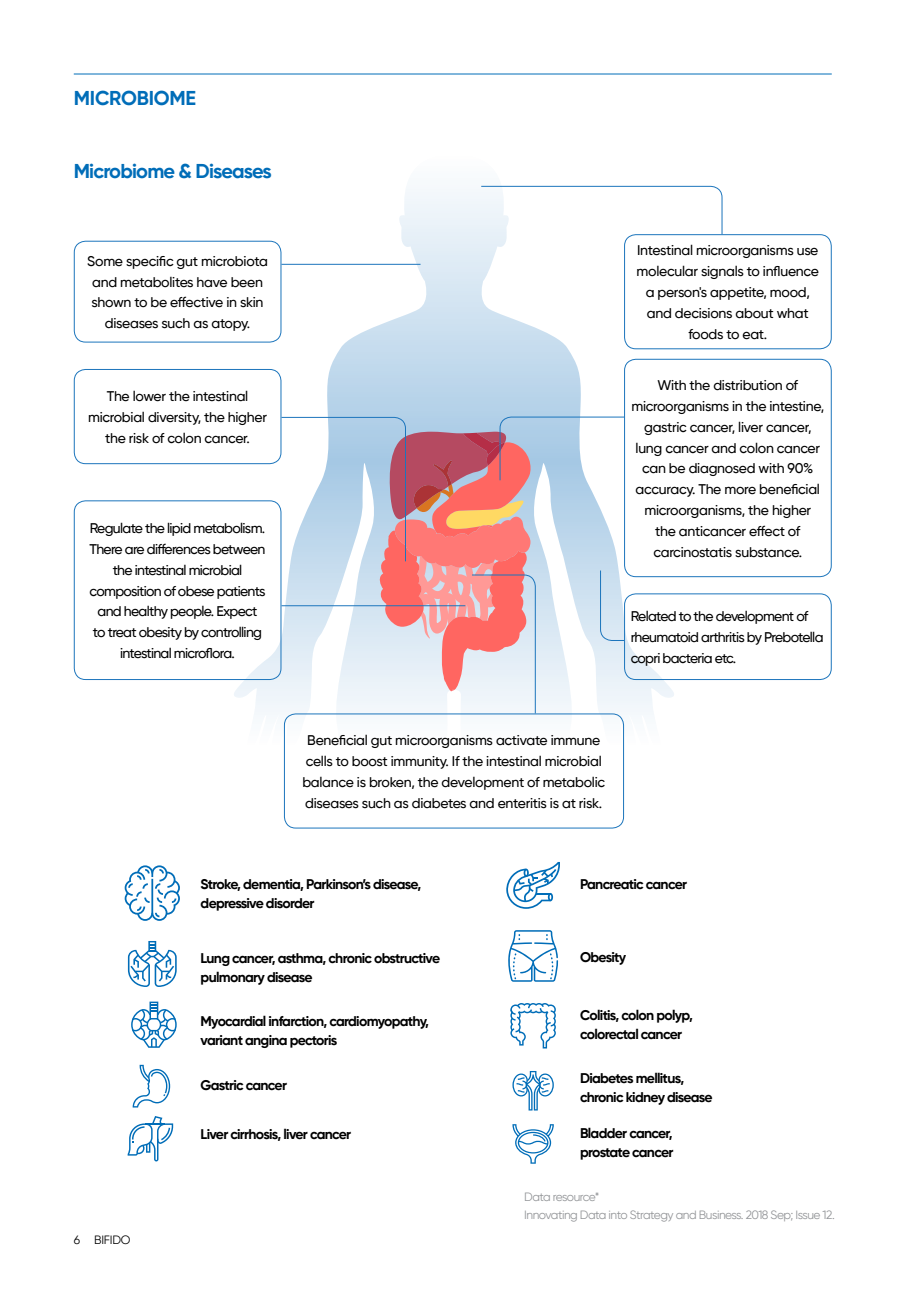
<style>
.page{position:relative;width:908px;height:1304px;background:#fff}
.page>*{position:absolute;margin:0;border:0;box-sizing:border-box;transform-origin:0 0}
.t1{font:700 20px "Gilroy";letter-spacing:-.04em;color:#006db8}
.t2{font:700 20px "Gilroy";letter-spacing:-.01em;color:#006db8}
.t3{font:500 14px/20.8px "Gilroy";letter-spacing:-.02em;color:#000;text-align:center}
.t4{font:700 14px/18.8px "Gilroy";letter-spacing:-.05em;color:#000}
.t5{font:500 14px/20.8px "Gilroy";letter-spacing:-.05em;color:#000;text-align:center}
.t6{font:12px/18px "Gilroy";letter-spacing:-.04em;color:#939598}
.t7{font:12px "Gilroy";letter-spacing:-.02em;color:#000}
</style>
<div class="page">
<hr style="left:74px;top:74px;width:757px;height:1px;background:#006db8">
<svg style="left:234px;top:189px;width:440px;height:568px"></svg>
<div style="left:74px;top:241px;width:207px;height:102px;border:1px solid #1c75bc;border-radius:11px"></div>
<div style="left:623px;top:234px;width:208px;height:115px;border:1px solid #1c75bc;border-radius:11px"></div>
<div style="left:74px;top:369px;width:207px;height:95px;border:1px solid #1c75bc;border-radius:11px"></div>
<div style="left:623px;top:359px;width:208px;height:218px;border:1px solid #1c75bc;border-radius:11px"></div>
<div style="left:284px;top:713px;width:339px;height:116px;border:1px solid #1c75bc;border-radius:11px"></div>
<div style="left:74px;top:500px;width:207px;height:180px;border:1px solid #1c75bc;border-radius:11px"></div>
<div style="left:623px;top:593px;width:208px;height:87px;border:1px solid #1c75bc;border-radius:11px"></div>
<svg style="left:480px;top:185px;width:242px;height:50px"></svg>
<svg style="left:280px;top:416px;width:344px;height:298px"></svg>
<hr style="left:281px;top:605px;width:184px;height:1px;background:#1c75bc">
<hr style="left:281px;top:264px;width:139px;height:1px;background:#1c75bc">
<svg style="left:125px;top:865px;width:55px;height:56px"></svg>
<svg style="left:128px;top:941px;width:49px;height:46px"></svg>
<svg style="left:133px;top:1065px;width:37px;height:42px"></svg>
<svg style="left:127px;top:1116px;width:46px;height:45px"></svg>
<svg style="left:506px;top:862px;width:53px;height:47px"></svg>
<svg style="left:510px;top:1003px;width:45px;height:45px"></svg>
<svg style="left:512px;top:1071px;width:41px;height:39px"></svg>
<svg style="left:512px;top:1124px;width:41px;height:40px"></svg>
<svg style="left:131px;top:1002px;width:46px;height:46px"></svg>
<svg style="left:508px;top:930px;width:50px;height:52px"></svg>
<h1 class="t2" style="left:74px;top:85px;width:124px">MICROBIOME</h1>
<h1 class="t1" style="left:74px;top:158px;width:199px">Microbiome &amp; Diseases</h1>
<p class="t3" style="left:87px;top:250px;width:182px">Some specific gut microbiota and metabolites have been shown to be effective in skin diseases such as atopy.</p>
<p class="t3" style="left:636px;top:240px;width:184px">Intestinal microorganisms use molecular signals to influence a person's appetite, mood, and decisions about what foods to eat.</p>
<p class="t3" style="left:88px;top:386px;width:180px">The lower the intestinal microbial diversity, the higher the risk of colon cancer.</p>
<p class="t3" style="left:631px;top:375px;width:194px">With the distribution of microorganisms in the intestine, gastric cancer, liver cancer, lung cancer and colon cancer can be diagnosed with 90% accuracy. The more beneficial microorganisms, the higher<br>the anticancer effect of carcinostatis substance.</p>
<p class="t5" style="left:89px;top:518px;width:177px">Regulate the lipid metabolism.<br>There are differences between the intestinal microbial composition of obese patients and healthy people. Expect to treat obesity by controlling intestinal microflora.</p>
<p class="t5" style="left:630px;top:606px;width:194px;text-align:left">Related to the development of rheumatoid arthritis by Prebotella copri bacteria etc.</p>
<p class="t3" style="left:302px;top:730px;width:304px">Beneficial gut microorganisms activate immune cells to boost immunity. If the intestinal microbial balance is broken, the development of metabolic diseases such as diabetes and enteritis is at risk.</p>
<p class="t7" style="left:74px;top:1232px;width:58px">6 BIFIDO</p>
<p class="t4" style="left:200px;top:875px;width:222px">Stroke, dementia, Parkinson’s disease, depressive disorder</p>
<p class="t4" style="left:200px;top:949px;width:241px">Lung cancer, asthma, chronic obstructive pulmonary disease</p>
<p class="t4" style="left:200px;top:1012px;width:230px">Myocardial infarction, cardiomyopathy, variant angina pectoris</p>
<p class="t4" style="left:200px;top:1076px;width:88px">Gastric cancer</p>
<p class="t4" style="left:200px;top:1125px;width:152px">Liver cirrhosis, liver cancer</p>
<p class="t4" style="left:580px;top:875px;width:108px">Pancreatic cancer</p>
<p class="t4" style="left:580px;top:947px;width:48px">Obesity</p>
<p class="t4" style="left:580px;top:1006px;width:114px">Colitis, colon polyp, colorectal cancer</p>
<p class="t4" style="left:580px;top:1069px;width:134px">Diabetes mellitus, chronic kidney disease</p>
<p class="t4" style="left:580px;top:1123px;width:95px">Bladder cancer, prostate cancer</p>
<p class="t6" style="left:524px;top:1187px;width:312px">Data resource*<br>Innovating Data into Strategy and Business. 2018 Sep; Issue 12.</p>
</div>
